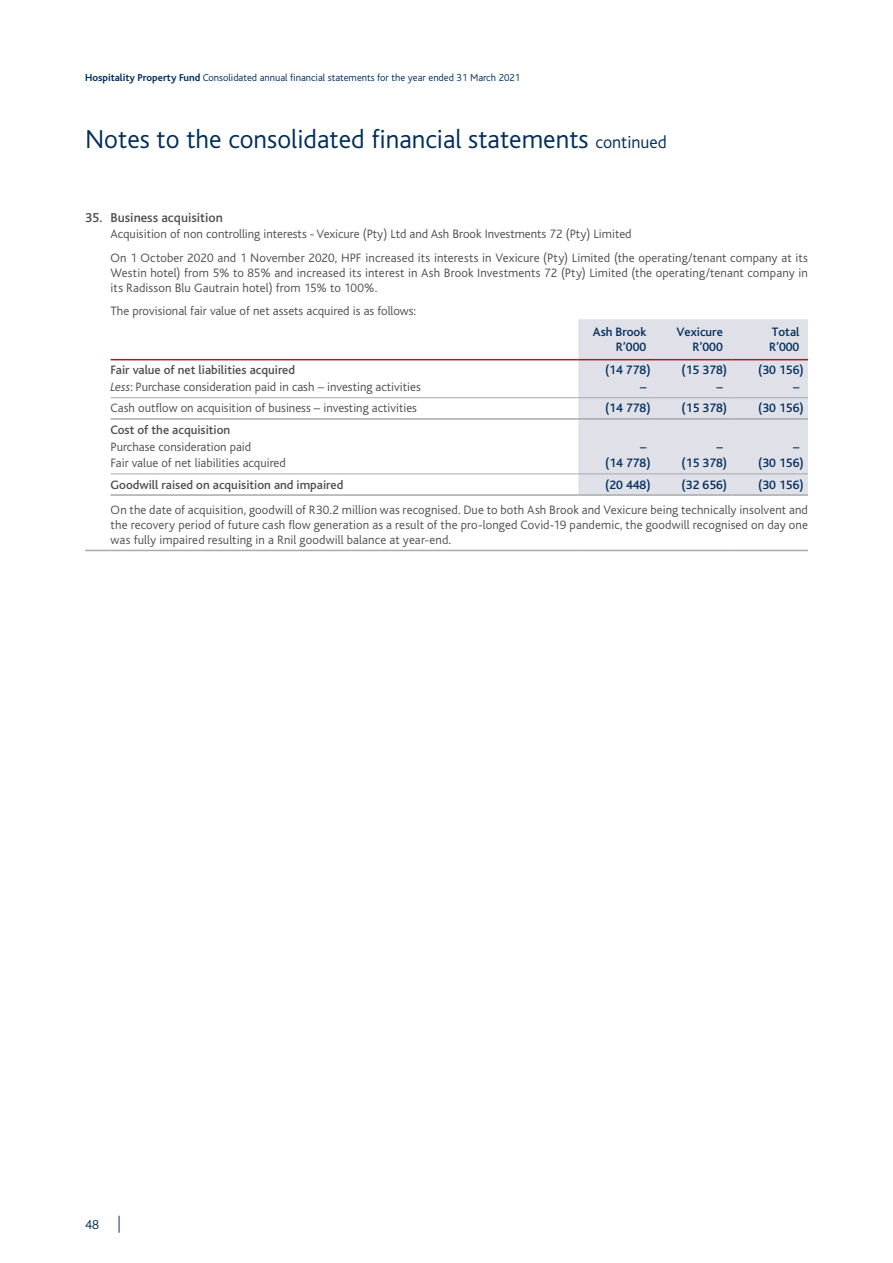
<style>
.page{position:relative;width:893px;height:1263px;background:#fff}
.page>*{position:absolute;margin:0;border:0;box-sizing:border-box;transform-origin:0 0}
.t1{font:300 27px "Bliss";color:#002d5b}
.t2{font:500 13.5px "Bliss";color:#4d4d4f}
.t3{font:300 13.5px "Bliss";color:#002d5b}
.t4{font:300 12.75px/15px "Bliss";color:#4d4d4f}
.t5{font:500 12.75px/15px "Bliss";color:#002d5b;text-align:right}
.t6{font:500 12.75px "Bliss";color:#4d4d4f}
.t7{font:300 10.5px "Bliss";color:#002d5b}
.s1{font-weight:700}
.s2{font-size:18px}
.s3{font-style:italic}
</style>
<div class="page">
<div style="left:578px;top:319px;width:230px;height:175px;background:#dfe0e8"></div>
<hr style="left:578px;top:359px;width:77px;height:1px;background:#a31a2d">
<hr style="left:655px;top:359px;width:76px;height:1px;background:#a31a2d">
<hr style="left:731px;top:359px;width:77px;height:1px;background:#a31a2d">
<hr style="left:111px;top:359px;width:467px;height:1px;background:#a31a2d">
<hr style="left:111px;top:473px;width:467px;height:1px;background:#a7a9ac">
<hr style="left:578px;top:473px;width:77px;height:1px;background:#a7a9ac">
<hr style="left:655px;top:473px;width:76px;height:1px;background:#a7a9ac">
<hr style="left:731px;top:473px;width:77px;height:1px;background:#a7a9ac">
<hr style="left:111px;top:397px;width:467px;height:1px;background:#a7a9ac">
<hr style="left:578px;top:397px;width:77px;height:1px;background:#a7a9ac">
<hr style="left:655px;top:397px;width:76px;height:1px;background:#a7a9ac">
<hr style="left:731px;top:397px;width:77px;height:1px;background:#a7a9ac">
<hr style="left:111px;top:418px;width:467px;height:2px;background:#a7a9ac">
<hr style="left:578px;top:418px;width:77px;height:2px;background:#a7a9ac">
<hr style="left:655px;top:418px;width:76px;height:2px;background:#a7a9ac">
<hr style="left:731px;top:418px;width:77px;height:2px;background:#a7a9ac">
<hr style="left:111px;top:494px;width:467px;height:2px;background:#a7a9ac">
<hr style="left:578px;top:494px;width:77px;height:2px;background:#a7a9ac">
<hr style="left:655px;top:494px;width:76px;height:2px;background:#a7a9ac">
<hr style="left:731px;top:494px;width:77px;height:2px;background:#a7a9ac">
<svg style="left:85px;top:550px;width:26px;height:1px"></svg>
<hr style="left:111px;top:550px;width:467px;height:1px;background:#a7a9ac">
<hr style="left:578px;top:550px;width:77px;height:1px;background:#a7a9ac">
<hr style="left:655px;top:550px;width:76px;height:1px;background:#a7a9ac">
<hr style="left:731px;top:550px;width:77px;height:1px;background:#a7a9ac">
<svg style="left:119px;top:1216px;width:1px;height:17px"></svg>
<p class="t7" style="left:85px;top:72px;width:437px"><span class="s1">Hospitality Property Fund</span> Consolidated annual financial statements for the year ended 31 March 2021</p>
<h1 class="t1" style="left:85px;top:125px;width:583px">Notes to the consolidated financial statements <span class="s2">continued</span></h1>
<p class="t2" style="left:85px;top:210px;width:139px">35. Business acquisition</p>
<p class="t4" style="left:111px;top:223px;width:699px;line-height:23.2px">Acquisition of non controlling interests - Vexicure (Pty) Ltd and Ash Brook Investments 72 (Pty) Limited<br>On 1 October 2020 and 1 November 2020, HPF increased its interests in Vexicure (Pty) Limited (the operating/tenant company at its</p>
<p class="t4" style="left:111px;top:265px;width:699px">Westin hotel) from 5% to 85% and increased its interest in Ash Brook Investments 72 (Pty) Limited (the operating/tenant company in its Radisson Blu Gautrain hotel) from 15% to 100%.</p>
<p class="t4" style="left:111px;top:304px;width:307px">The provisional fair value of net assets acquired is as follows:</p>
<p class="t5" style="left:593px;top:325px;width:55px">Ash Brook<br>R’000</p>
<p class="t5" style="left:676px;top:325px;width:48px">Vexicure<br>R’000</p>
<p class="t5" style="left:769px;top:325px;width:32px;text-align:left">Total<br>R’000</p>
<p class="t6" style="left:111px;top:364px;width:186px">Fair value of net liabilities acquired</p>
<p class="t5" style="left:605px;top:363px;width:47px">(14 778)</p>
<p class="t5" style="left:682px;top:363px;width:47px">(15 378)</p>
<p class="t5" style="left:758px;top:363px;width:47px">(30 156)</p>
<p class="t4" style="left:111px;top:380px;width:312px"><span class="s3">Less</span>: Purchase consideration paid in cash – investing activities</p>
<p class="t5" style="left:640px;top:380px;width:8px">–</p>
<p class="t5" style="left:716px;top:380px;width:8px">–</p>
<p class="t5" style="left:793px;top:380px;width:8px">–</p>
<p class="t4" style="left:111px;top:401px;width:308px">Cash outflow on acquisition of business – investing activities</p>
<p class="t5" style="left:605px;top:401px;width:47px">(14 778)</p>
<p class="t5" style="left:682px;top:401px;width:47px">(15 378)</p>
<p class="t5" style="left:758px;top:401px;width:47px">(30 156)</p>
<p class="t6" style="left:111px;top:423px;width:121px">Cost of the acquisition</p>
<p class="t4" style="left:111px;top:439px;width:142px">Purchase consideration paid</p>
<p class="t5" style="left:640px;top:439px;width:8px">–</p>
<p class="t5" style="left:716px;top:439px;width:8px">–</p>
<p class="t5" style="left:793px;top:439px;width:8px">–</p>
<p class="t4" style="left:111px;top:456px;width:177px">Fair value of net liabilities acquired</p>
<p class="t5" style="left:605px;top:456px;width:47px">(14 778)</p>
<p class="t5" style="left:682px;top:456px;width:47px">(15 378)</p>
<p class="t5" style="left:758px;top:456px;width:47px">(30 156)</p>
<p class="t6" style="left:111px;top:478px;width:234px">Goodwill raised on acquisition and impaired</p>
<p class="t5" style="left:605px;top:477px;width:47px">(20 448)</p>
<p class="t5" style="left:682px;top:477px;width:47px">(32 656)</p>
<p class="t5" style="left:758px;top:477px;width:47px">(30 156)</p>
<p class="t4" style="left:111px;top:503px;width:699px;text-align:justify">On the date of acquisition, goodwill of R30.2 million was recognised. Due to both Ash Brook and Vexicure being technically insolvent and the recovery period of future cash flow generation as a result of the pro-longed Covid-19 pandemic, the goodwill recognised on day one was fully impaired resulting in a Rnil goodwill balance at year-end.</p>
<p class="t3" style="left:85px;top:1217px;width:15px">48</p>
</div>
